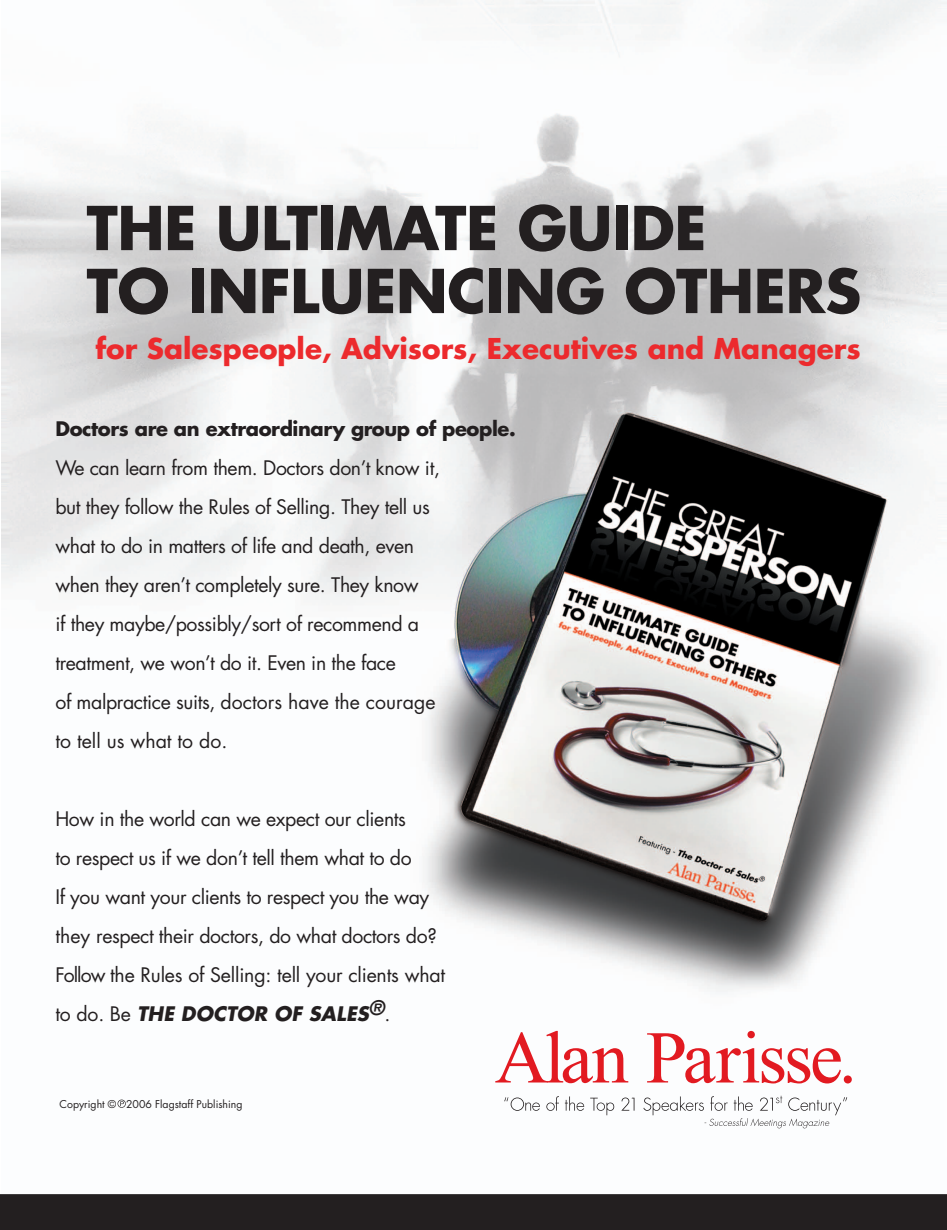
<style>
.page{position:relative;width:947px;height:1230px;background:#fff}
.page>*{position:absolute;margin:0;border:0;box-sizing:border-box;transform-origin:0 0}
.t1{font:700 58.8px/63px "Futura";letter-spacing:-.01em;color:#231f20}
.t2{font:700 27.9px "Futura";color:#ec2a2d}
.t3{font:19.5px/39px "Futura";letter-spacing:-.02em;color:#231f20}
.t4{font:700 19.5px "Futura";letter-spacing:-.02em;color:#231f20}
.t5{font:10.5px "Futura";color:#231f20}
.s1{font-weight:700;font-style:italic}
</style>
<div class="page">
<img style="left:1px;top:0;width:945px;height:1129px">
<div style="left:0;top:1194px;width:946px;height:35px;background:#231f20"></div>
<svg style="left:117px;top:1099px;width:9px;height:8px"></svg>
<svg style="left:495px;top:1030px;width:133px;height:53px"></svg>
<svg style="left:647px;top:1030px;width:204px;height:53px"></svg>
<svg style="left:546px;top:1096px;width:13px;height:14px"></svg>
<svg style="left:565px;top:1096px;width:19px;height:14px"></svg>
<svg style="left:590px;top:1097px;width:24px;height:18px"></svg>
<svg style="left:621px;top:1097px;width:13px;height:13px"></svg>
<svg style="left:504px;top:1097px;width:36px;height:13px"></svg>
<svg style="left:643px;top:1095px;width:204px;height:33px"></svg>
<h1 class="t1" style="left:86px;top:195px;width:776px">THE ULTIMATE GUIDE<br>TO INFLUENCING OTHERS</h1>
<h2 class="t2" style="left:95px;top:329px;width:766px">for Salespeople, Advisors, Executives and Managers</h2>
<p class="t4" style="left:55px;top:415px;width:462px">Doctors are an extraordinary group of people.</p>
<p class="t3" style="left:55px;top:448px;width:386px">We can learn from them. Doctors don’t know it, but they follow the Rules of Selling. They tell us what to do in matters of life and death, even when they aren’t completely sure. They know<br>if they maybe/possibly/sort of recommend a treatment, we won’t do it. Even in the face<br>of malpractice suits, doctors have the courage to tell us what to do.</p>
<p class="t3" style="left:55px;top:799px;width:391px">How in the world can we expect our clients<br>to respect us if we don’t tell them what to do<br>If you want your clients to respect you the way they respect their doctors, do what doctors do?<br>Follow the Rules of Selling: tell your clients what to do. Be <span class="s1">THE DOCTOR OF SALES</span><sup>®</sup>.</p>
<p class="t5" style="left:60px;top:1096px;width:184px">Copyright © 2006 Flagstaff Publishing</p>
</div>
